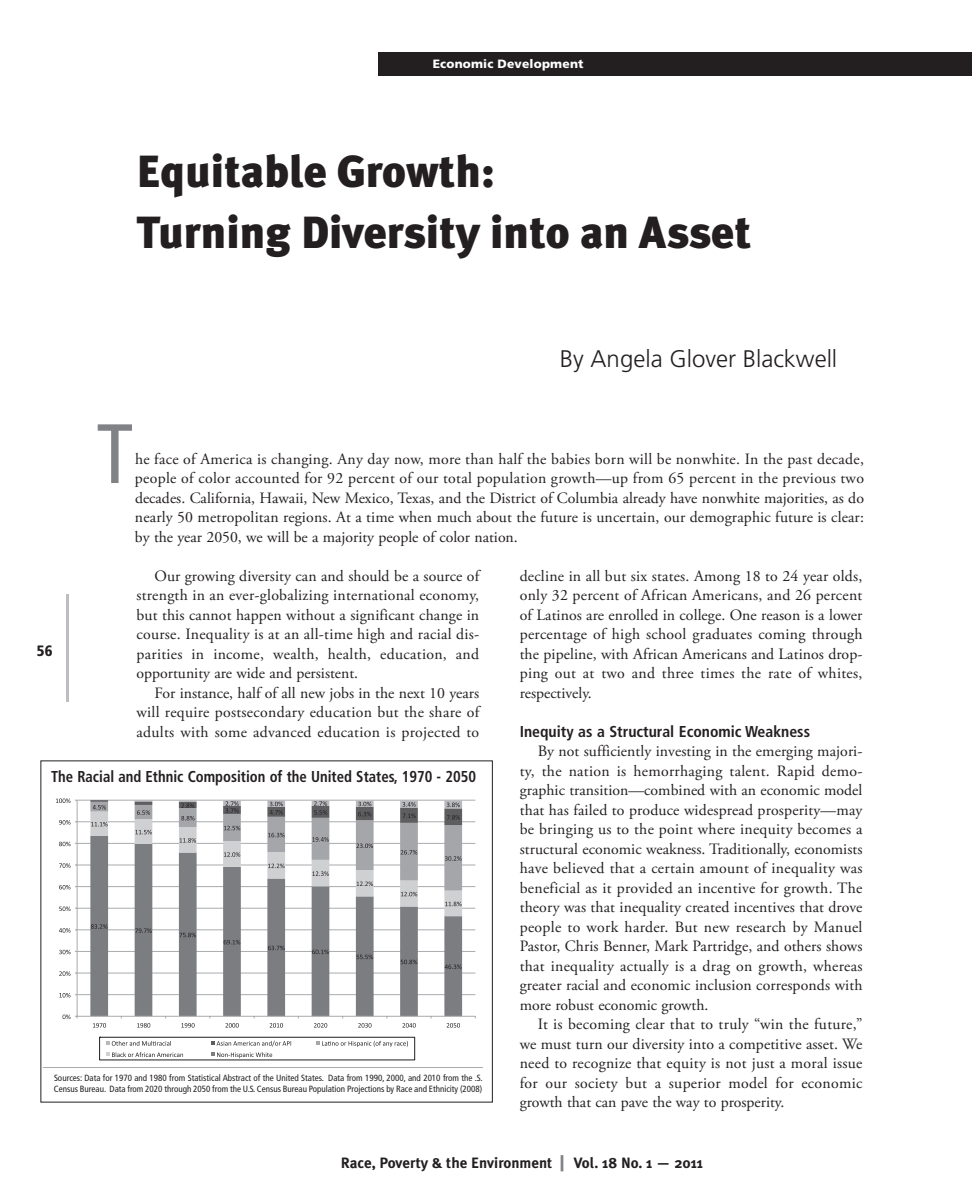
<style>
.page{position:relative;width:972px;height:1188px;background:#fff}
.page>*{position:absolute;margin:0;border:0;box-sizing:border-box;transform-origin:0 0}
.t1{font:condensed 84px "Frutiger";color:#808285}
.t2{font:900 45px/61.5px "Meta Plus";color:#231f20}
.t3{font:300 24px "Frutiger";color:#231f20}
.t4{font:15.75px/19.5px "Adobe Garamond Pro";letter-spacing:.005em;color:#231f20;text-align:justify}
.t5{font:700 condensed 15.75px "Frutiger";color:#231f20;scale:.94 1}
.t6{font:700 condensed 15.75px "Frutiger";color:#231f20}
.t7{font:700 15px "Meta Plus";color:#231f20}
.t8{font:900 condensed 15px "Frutiger";color:#231f20}
.t9{font:900 12px "Frutiger";letter-spacing:.015em;color:#fff}
.t10{font:condensed 9px/10.8px "Frutiger";color:#231f20}
.s1{font-size:21px;color:#808285}
</style>
<div class="page">
<hr style="left:66px;top:594px;width:3px;height:108px;background:#bcbdc0">
<div style="left:378px;top:52px;width:594px;height:24px;background:#231f20"></div>
<svg style="left:43px;top:798px;width:439px;height:270px"></svg>
<p class="t9" style="left:433px;top:59px;width:152px">Economic Development</p>
<h2 class="t2" style="left:136px;top:140px;width:616px">Equitable Growth:<br>Turning Diversity into an Asset</h2>
<h3 class="t3" style="left:560px;top:349px;width:279px">By Angela Glover Blackwell</h3>
<h1 class="t1" style="left:96px;top:420px;width:39px">T</h1>
<p class="t4" style="left:135px;top:450px;width:731px">he face of America is changing. Any day now, more than half the babies born will be nonwhite. In the past decade, people of color accounted for 92 percent of our total population growth—up from 65 percent in the previous two decades. California, Hawaii, New Mexico, Texas, and the District of Columbia already have nonwhite majorities, as do nearly 50 metropolitan regions. At a time when much about the future is uncertain, our demographic future is clear: by the year 2050, we will be a majority people of color nation.</p>
<p class="t8" style="left:37px;top:644px;width:17px">56</p>
<p class="t4" style="left:136px;top:567px;width:344px;text-indent:18px">Our growing diversity can and should be a source of strength in an ever-globalizing international economy, but this cannot happen without a significant change in course. Inequality is at an all-time high and racial dis&shy;parities in income, wealth, health, education, and opportunity are wide and persistent.</p>
<p class="t4" style="left:136px;top:684px;width:344px;text-indent:18px">For instance, half of all new jobs in the next 10 years will require postsecondary education but the share of adults with some advanced education is projected to</p>
<p class="t5" style="left:51px;top:770px;width:454px">The Racial and Ethnic Composition of the United States, 1970 - 2050</p>
<p class="t10" style="left:54px;top:1073px;width:430px">Sources: Data for 1970 and 1980 from Statistical Abstract of the United States. Data from 1990, 2000, and 2010 from the .S.<br>Census Bureau. Data from 2020 through 2050 from the U.S. Census Bureau Population Projections by Race and Ethnicity (2008)</p>
<p class="t4" style="left:520px;top:567px;width:344px">decline in all but six states. Among 18 to 24 year olds, only 32 percent of African Americans, and 26 percent of Latinos are enrolled in college. One reason is a lower percentage of high school graduates coming through the pipeline, with African Americans and Latinos drop&shy;ping out at two and three times the rate of whites, respectively.</p>
<p class="t6" style="left:520px;top:725px;width:292px">Inequity as a Structural Economic Weakness</p>
<p class="t4" style="left:520px;top:743px;width:344px;text-indent:18px">By not sufficiently investing in the emerging majori&shy;ty, the nation is hemorrhaging talent. Rapid demo&shy;graphic transition—combined with an economic model that has failed to produce widespread prosperity—may be bringing us to the point where inequity becomes a structural economic weakness. Traditionally, economists have believed that a certain amount of inequality was beneficial as it provided an incentive for growth. The theory was that inequality created incentives that drove people to work harder. But new research by Manuel Pastor, Chris Benner, Mark Partridge, and others shows that inequality actually is a drag on growth, whereas greater racial and economic inclusion corresponds with more robust economic growth.</p>
<p class="t4" style="left:520px;top:1016px;width:344px;text-indent:18px">It is becoming clear that to truly “win the future,” we must turn our diversity into a competitive asset. We need to recognize that equity is not just a moral issue for our society but a superior model for economic growth that can pave the way to prosperity.</p>
<p class="t7" style="left:341px;top:1154px;width:364px">Race, Poverty &amp; the Environment <span class="s1">|</span> Vol. 18 No. 1 — 2011</p>
</div>
